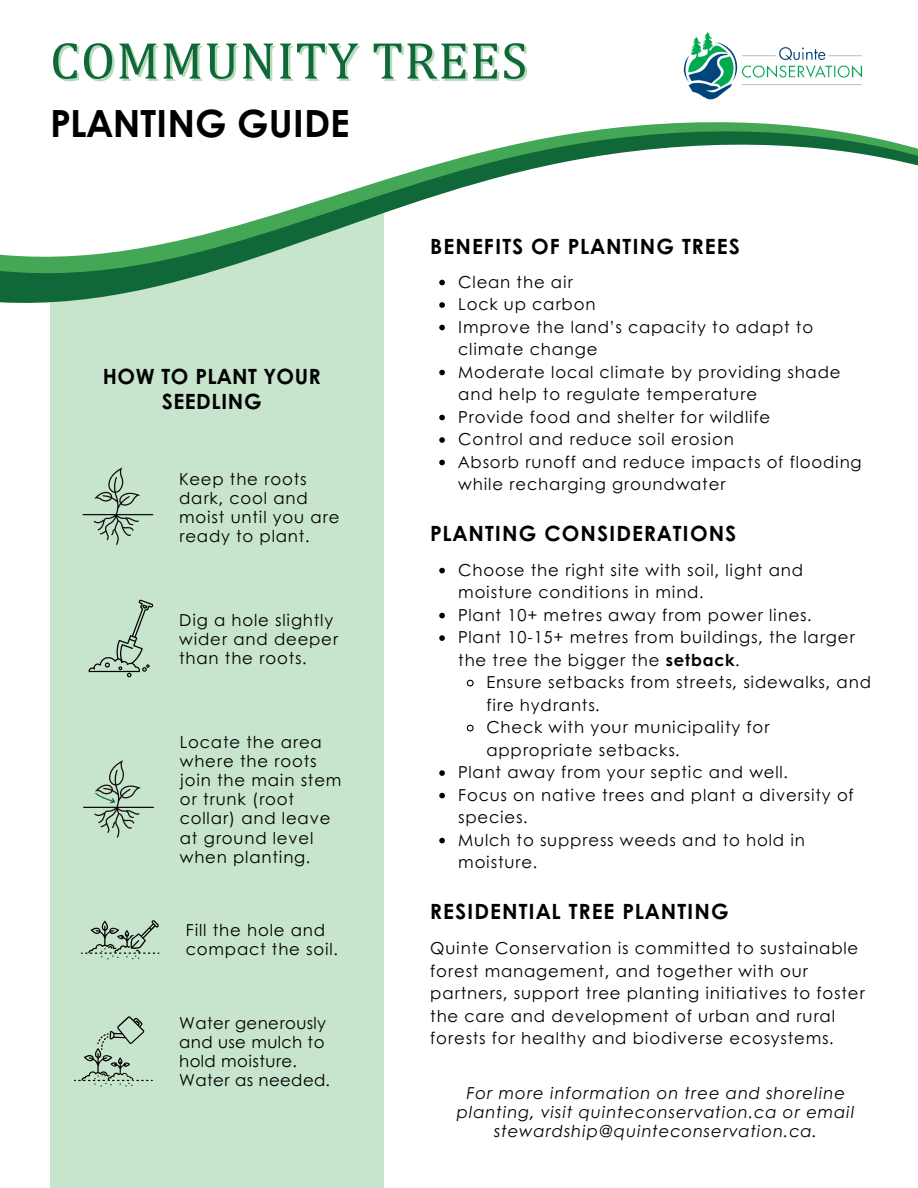
<style>
.page{position:relative;width:918px;height:1188px;background:#fff}
.page>*{position:absolute;margin:0;border:0;box-sizing:border-box;transform-origin:0 0}
.t1{font:52.5px "Cambria";letter-spacing:.025em;color:#106839}
.t2{font:700 37.5px "Century Gothic";color:#000}
.t3{font:700 21px "Century Gothic";letter-spacing:.05em;color:#000}
.t4{font:700 21px/24.8px "Century Gothic";letter-spacing:.025em;color:#000;text-align:center}
.t5{font:16.5px/22.5px "Century Gothic";letter-spacing:.05em;color:#000}
.t6{font:italic 16.5px/19.2px "Century Gothic";letter-spacing:.05em;color:#000;text-align:center}
.t7{font:16.5px/19.2px "Century Gothic";letter-spacing:.025em;color:#000}
.s1{font-weight:700}
</style>
<div class="page">
<div style="left:50px;top:201px;width:333px;height:987px;background:#c7e4cc"></div>
<svg style="left:0;top:291px;width:384px;height:22px"></svg>
<svg style="left:0;top:274px;width:443px;height:17px"></svg>
<svg style="left:0;top:261px;width:384px;height:13px"></svg>
<svg style="left:0;top:122px;width:918px;height:139px"></svg>
<img style="left:683px;top:31px;width:180px;height:69px">
<svg style="left:74px;top:1016px;width:79px;height:71px"></svg>
<svg style="left:82px;top:467px;width:71px;height:78px"></svg>
<svg style="left:88px;top:600px;width:65px;height:77px"></svg>
<svg style="left:83px;top:760px;width:71px;height:78px"></svg>
<svg style="left:81px;top:920px;width:78px;height:39px"></svg>
<svg style="left:439px;top:280px;width:6px;height:5px"></svg>
<svg style="left:439px;top:302px;width:6px;height:6px"></svg>
<svg style="left:439px;top:325px;width:6px;height:5px"></svg>
<svg style="left:439px;top:370px;width:6px;height:5px"></svg>
<svg style="left:439px;top:415px;width:6px;height:5px"></svg>
<svg style="left:439px;top:437px;width:6px;height:6px"></svg>
<svg style="left:439px;top:460px;width:6px;height:5px"></svg>
<svg style="left:439px;top:568px;width:6px;height:5px"></svg>
<svg style="left:439px;top:613px;width:6px;height:5px"></svg>
<svg style="left:439px;top:635px;width:6px;height:6px"></svg>
<svg style="left:466px;top:679px;width:8px;height:8px"></svg>
<svg style="left:466px;top:724px;width:8px;height:8px"></svg>
<svg style="left:439px;top:770px;width:6px;height:6px"></svg>
<svg style="left:439px;top:793px;width:6px;height:5px"></svg>
<svg style="left:439px;top:838px;width:6px;height:5px"></svg>
<p class="t1" style="left:50px;top:29px;width:479px">COMMUNITY TREES</p>
<p class="t2" style="left:50px;top:95px;width:301px">PLANTING GUIDE</p>
<p class="t4" style="left:103px;top:363px;width:219px">HOW TO PLANT YOUR<br>SEEDLING</p>
<h2 class="t5" style="left:179px;top:468px;width:162px;line-height:19.2px">Keep the roots dark, cool and moist until you are ready to plant.</h2>
<p class="t5" style="left:179px;top:609px;width:161px;line-height:19.2px">Dig a hole slightly wider and deeper than the roots.</p>
<h3 class="t5" style="left:180px;top:732px;width:163px;line-height:19.2px">Locate the area where the roots join the main stem or trunk (root collar) and leave at ground level when planting.</h3>
<p class="t5" style="left:186px;top:920px;width:153px;line-height:19.2px">Fill the hole and compact the soil.</p>
<h1 class="t7" style="left:179px;top:1012px;width:152px">Water generously and use mulch to hold moisture.<br>Water as needed.</h1>
<p class="t3" style="left:430px;top:230px;width:311px">BENEFITS OF PLANTING TREES</p>
<p class="t5" style="left:458px;top:270px;width:116px">Clean the air</p>
<p class="t5" style="left:458px;top:292px;width:139px">Lock up carbon</p>
<p class="t5" style="left:458px;top:315px;width:356px">Improve the land’s capacity to adapt to climate change</p>
<p class="t5" style="left:458px;top:360px;width:384px">Moderate local climate by providing shade and help to regulate temperature</p>
<p class="t5" style="left:458px;top:405px;width:314px">Provide food and shelter for wildlife</p>
<p class="t5" style="left:458px;top:427px;width:277px">Control and reduce soil erosion</p>
<p class="t5" style="left:458px;top:450px;width:405px">Absorb runoff and reduce impacts of flooding while recharging groundwater</p>
<p class="t3" style="left:430px;top:518px;width:307px">PLANTING CONSIDERATIONS</p>
<p class="t5" style="left:458px;top:558px;width:346px">Choose the right site with soil, light and moisture conditions in mind.</p>
<p class="t5" style="left:458px;top:603px;width:355px">Plant 10+ metres away from power lines.</p>
<p class="t5" style="left:458px;top:625px;width:398px">Plant 10-15+ metres from buildings, the larger the tree the bigger the <span class="s1">setback</span>.</p>
<p class="t5" style="left:486px;top:670px;width:386px">Ensure setbacks from streets, sidewalks, and fire hydrants.</p>
<p class="t5" style="left:486px;top:715px;width:285px">Check with your municipality for appropriate setbacks.</p>
<h3 class="t5" style="left:458px;top:760px;width:331px">Plant away from your septic and well.</h3>
<p class="t5" style="left:458px;top:783px;width:397px">Focus on native trees and plant a diversity of species.</p>
<p class="t5" style="left:458px;top:828px;width:348px">Mulch to suppress weeds and to hold in moisture.</p>
<h3 class="t3" style="left:430px;top:896px;width:300px">RESIDENTIAL TREE PLANTING</h3>
<p class="t5" style="left:430px;top:936px;width:436px">Quinte Conservation is committed to sustainable forest management, and together with our partners, support tree planting initiatives to foster the care and development of urban and rural forests for healthy and biodiverse ecosystems.</p>
<p class="t6" style="left:456px;top:1083px;width:399px">For more information on tree and shoreline planting, visit quinteconservation.ca or email stewardship@quinteconservation.ca.</p>
</div>
